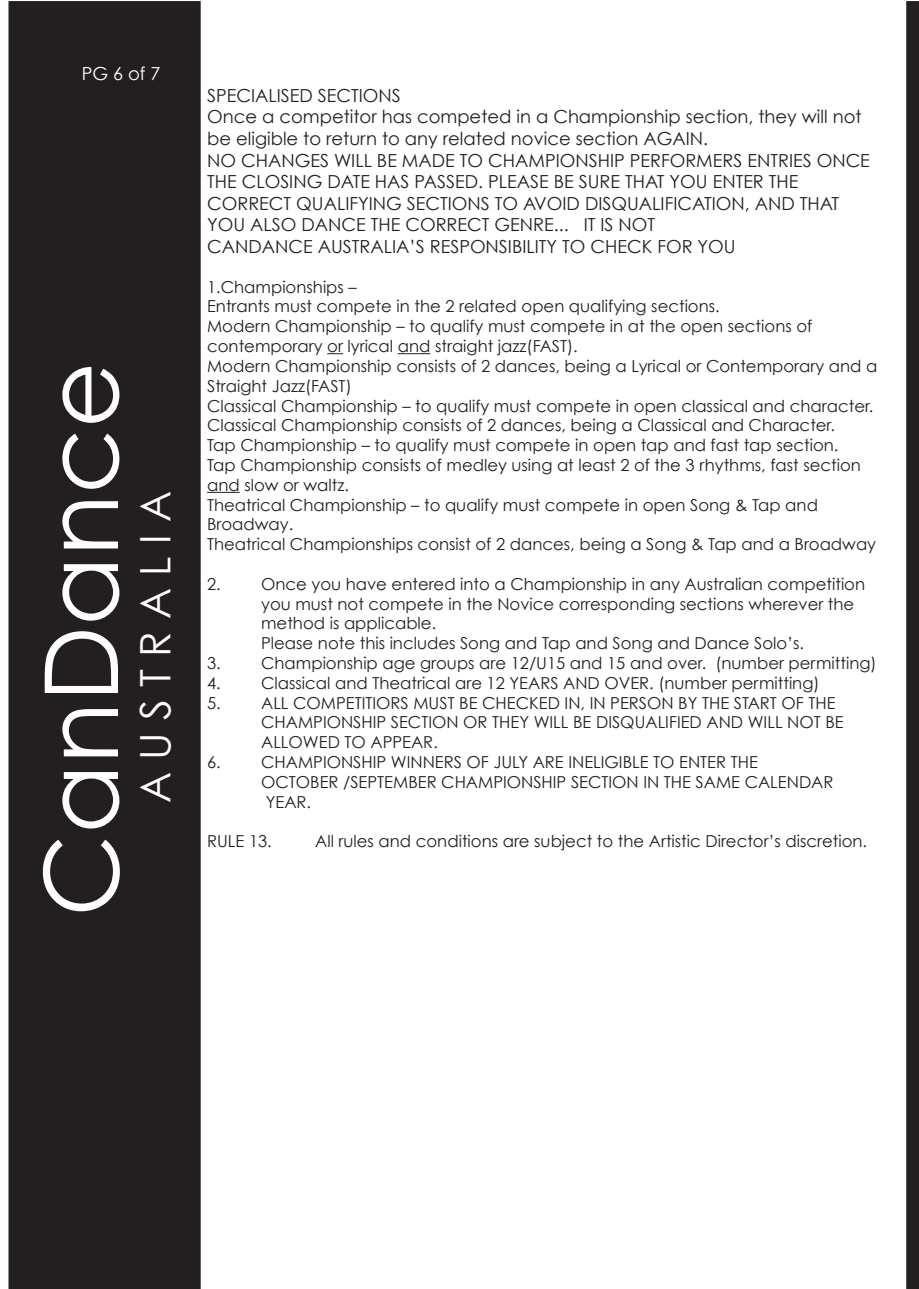
<style>
.page{position:relative;width:919px;height:1289px;background:#fff}
.page>*{position:absolute;margin:0;border:0;box-sizing:border-box;transform-origin:0 0}
.t1{font:102px "Century Gothic";color:#fff}
.t2{font:42px "Century Gothic";letter-spacing:.29em;color:#fff}
.t3{font:18px/21.6px "Century Gothic";color:#231f20}
.t4{font:18px "Century Gothic";color:#fff}
.t5{font:16.5px/19.8px "Century Gothic";color:#231f20}
</style>
<div class="page">
<div style="left:9px;top:1px;width:192px;height:1287px;background:#231f20"></div>
<div style="left:41px;top:837px;width:80px;height:76px;background:#231f20"></div>
<div style="left:61px;top:770px;width:60px;height:60px;background:#231f20"></div>
<div style="left:61px;top:707px;width:59px;height:51px;background:#231f20"></div>
<div style="left:43px;top:629px;width:77px;height:65px;background:#231f20"></div>
<div style="left:61px;top:562px;width:60px;height:60px;background:#231f20"></div>
<div style="left:61px;top:499px;width:59px;height:51px;background:#231f20"></div>
<div style="left:61px;top:431px;width:60px;height:59px;background:#231f20"></div>
<div style="left:61px;top:365px;width:60px;height:59px;background:#231f20"></div>
<svg style="left:906px;top:1px;width:12px;height:1287px;background:#2f2b2c"></svg>
<svg style="left:327px;top:353px;width:16px;height:1px"></svg>
<hr style="left:398px;top:353px;width:32px;height:1px;background:#231f20">
<hr style="left:207px;top:492px;width:33px;height:1px;background:#231f20">
<p class="t4" style="left:82px;top:63px;width:80px">PG 6 of 7</p>
<h1 class="t1" style="left:19px;top:916px;width:556px;rotate:-90deg">CanDance</h1>
<h2 class="t2" style="left:130px;top:802px;width:313px;rotate:-90deg">AUSTRALIA</h2>
<p class="t3" style="left:207px;top:84px;width:664px">SPECIALISED SECTIONS<br>Once a competitor has competed in a Championship section, they will not be eligible to return to any related novice section AGAIN.<br>NO CHANGES WILL BE MADE TO CHAMPIONSHIP PERFORMERS ENTRIES ONCE THE CLOSING DATE HAS PASSED. PLEASE BE SURE THAT YOU ENTER THE CORRECT QUALIFYING SECTIONS TO AVOID DISQUALIFICATION, AND THAT YOU ALSO DANCE THE CORRECT GENRE... IT IS NOT<br>CANDANCE AUSTRALIA’S RESPONSIBILITY TO CHECK FOR YOU</p>
<p class="t5" style="left:207px;top:276px;width:671px">1.Championships –<br>Entrants must compete in the 2 related open qualifying sections.<br>Modern Championship – to qualify must compete in at the open sections of contemporary or lyrical and straight jazz(FAST).<br>Modern Championship consists of 2 dances, being a Lyrical or Contemporary and a Straight Jazz(FAST)<br>Classical Championship – to qualify must compete in open classical and character.<br>Classical Championship consists of 2 dances, being a Classical and Character.<br>Tap Championship – to qualify must compete in open tap and fast tap section.<br>Tap Championship consists of medley using at least 2 of the 3 rhythms, fast section and slow or waltz.<br>Theatrical Championship – to qualify must compete in open Song &amp; Tap and Broadway.<br>Theatrical Championships consist of 2 dances, being a Song &amp; Tap and a Broadway</p>
<p class="t5" style="left:207px;top:573px;width:15px">2.</p>
<p class="t5" style="left:261px;top:573px;width:605px">Once you have entered into a Championship in any Australian competition you must not compete in the Novice corresponding sections wherever the method is applicable.<br>Please note this includes Song and Tap and Song and Dance Solo’s.</p>
<p class="t5" style="left:207px;top:653px;width:15px">3.</p>
<p class="t5" style="left:261px;top:653px;width:617px">Championship age groups are 12/U15 and 15 and over. (number permitting)</p>
<p class="t5" style="left:207px;top:672px;width:15px">4.</p>
<p class="t5" style="left:261px;top:672px;width:560px">Classical and Theatrical are 12 YEARS AND OVER. (number permitting)</p>
<p class="t5" style="left:207px;top:692px;width:15px">5.</p>
<p class="t5" style="left:261px;top:692px;width:584px">ALL COMPETITIORS MUST BE CHECKED IN, IN PERSON BY THE START OF THE<br>CHAMPIONSHIP SECTION OR THEY WILL BE DISQUALIFIED AND WILL NOT BE<br>ALLOWED TO APPEAR.</p>
<p class="t5" style="left:207px;top:752px;width:15px">6.</p>
<p class="t5" style="left:261px;top:752px;width:574px">CHAMPIONSHIP WINNERS OF JULY ARE INELIGIBLE TO ENTER THE<br>OCTOBER /SEPTEMBER CHAMPIONSHIP SECTION IN THE SAME CALENDAR<br>YEAR.</p>
<p class="t5" style="left:207px;top:831px;width:66px">RULE 13.</p>
<p class="t5" style="left:315px;top:831px;width:553px">All rules and conditions are subject to the Artistic Director’s discretion.</p>
</div>
